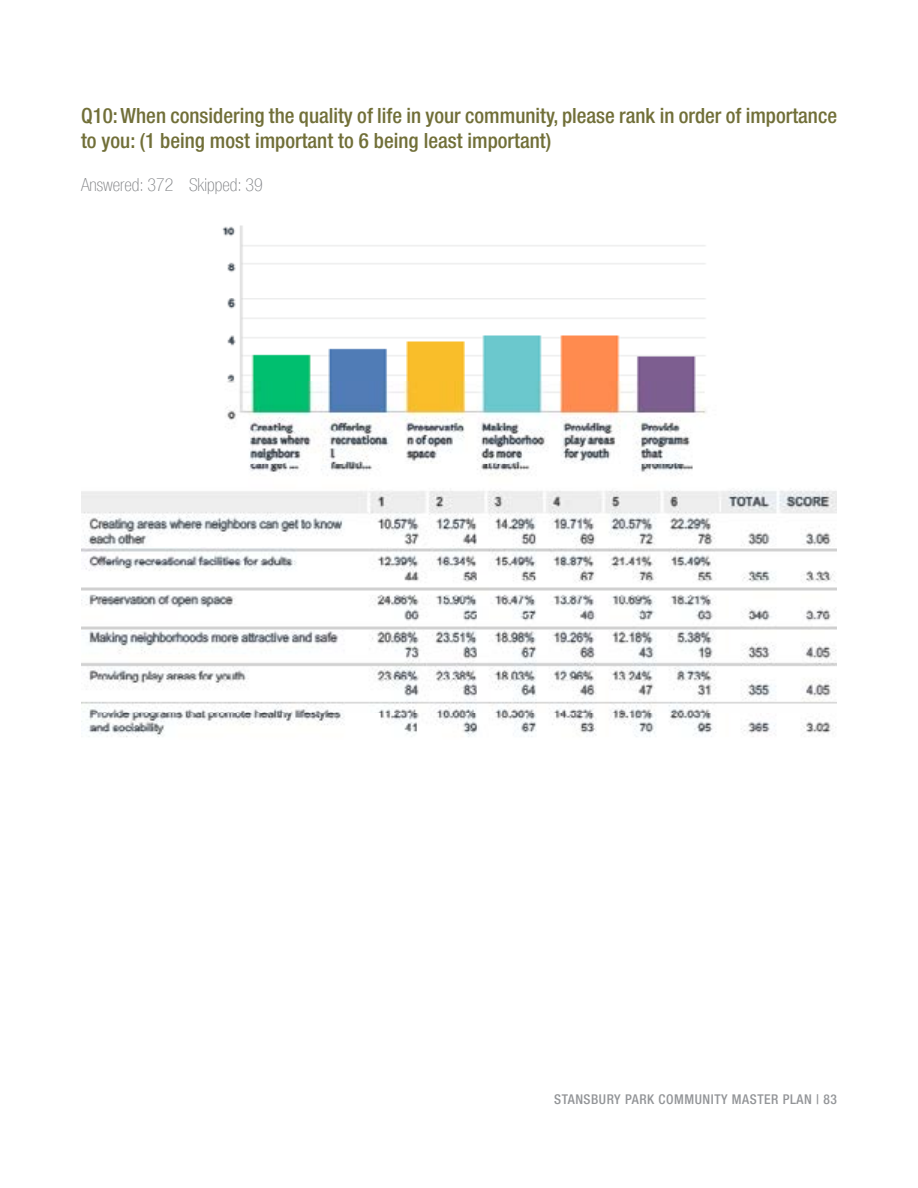
<style>
.page{position:relative;width:918px;height:1188px;background:#fff}
.page>*{position:absolute;margin:0;border:0;box-sizing:border-box;transform-origin:0 0}
.t1{font:500 condensed 21px/25.2px "Helvetica Neue LT Com";color:#716f38}
.t2{font:100 condensed 18px "Helvetica Neue LT Com";color:#808285}
.t3{font:500 condensed 13.5px "Helvetica Neue LT Com";letter-spacing:.04em;color:#939598}
</style>
<div class="page">
<img style="left:81px;top:225px;width:756px;height:512px">
<p class="t1" style="left:81px;top:103px;width:758px">Q10: When considering the quality of life in your community, please rank in order of importance to you: (1 being most important to 6 being least important)</p>
<p class="t2" style="left:81px;top:175px;width:183px">Answered: 372 Skipped: 39</p>
<p class="t3" style="left:554px;top:1091px;width:284px">STANSBURY PARK COMMUNITY MASTER PLAN | 83</p>
</div>
